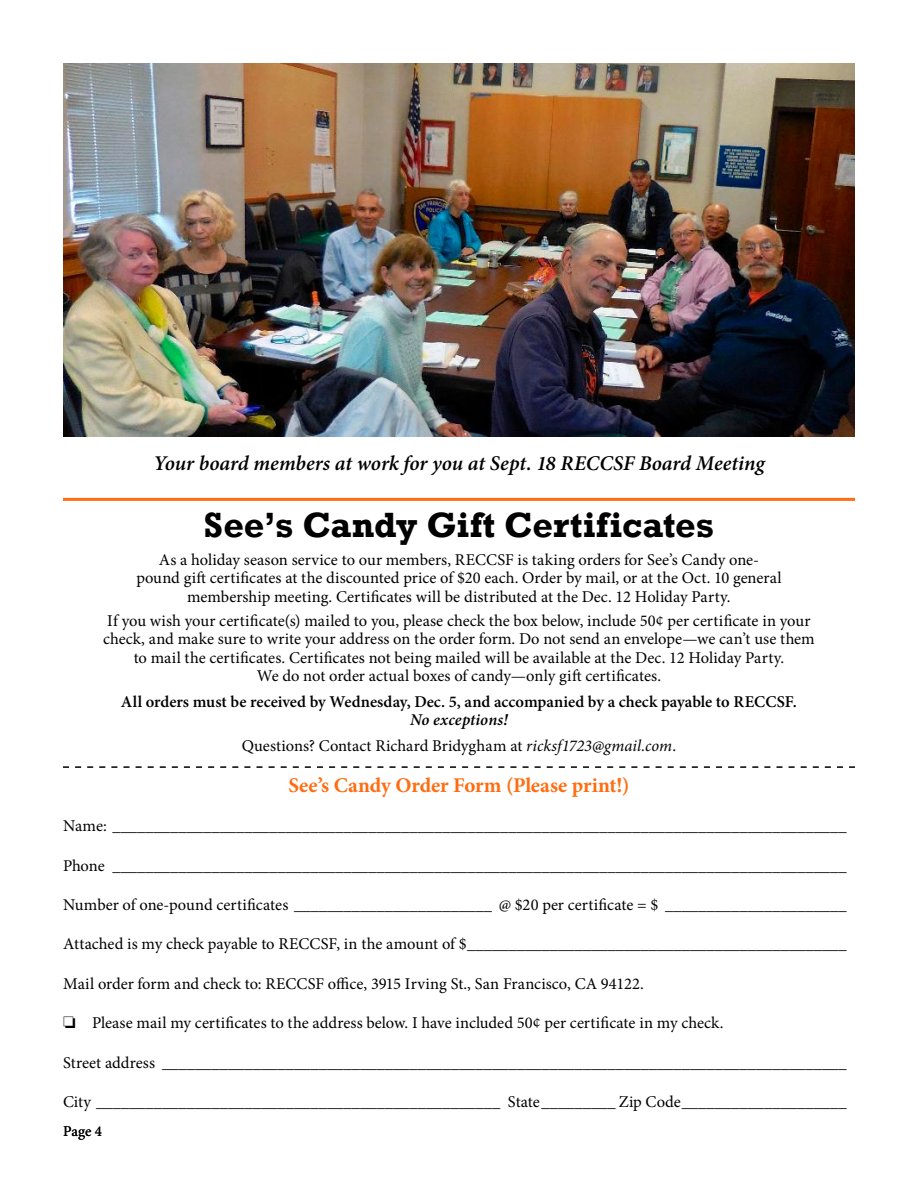
<style>
.page{position:relative;width:918px;height:1188px;background:#fff}
.page>*{position:absolute;margin:0;border:0;box-sizing:border-box;transform-origin:0 0}
.t1{font:700 36px "Rockwell";color:#000}
._11pt_demi_ital_subh{font:italic 600 21px "Minion Pro";color:#000}
._14_pt_centered{font:700 21px "Minion Pro";letter-spacing:-.005em;color:#ff6c11}
.Body_no_indent__spac{font:16.5px "Minion Pro";color:#000}
.Body_Centered{font:16.5px/18.5px "Minion Pro";color:#000;text-align:center}
.Body_Centered-2{font:600 16.5px "Minion Pro";color:#000}
.Body_Centered-3{font:italic 600 16.5px "Minion Pro";letter-spacing:.005em;color:#000}
.t2{font:15px "Minion Pro";color:#000}
.s1{font-style:italic}
</style>
<div class="page">
<img style="left:63px;top:63px;width:792px;height:373px">
<hr style="left:63px;top:498px;width:792px;height:3px;background:#ff6c11">
<svg style="left:63px;top:766px;width:792px;height:2px"></svg>
<p class="_11pt_demi_ital_subh" style="left:153px;top:448px;width:613px">Your board members at work for you at Sept. 18 RECCSF Board Meeting</p>
<p class="t1" style="left:204px;top:503px;width:512px">See’s Candy Gift Certificates</p>
<p class="Body_Centered" style="left:136px;top:550px;width:647px">As a holiday season service to our members, RECCSF is taking orders for See’s Candy one&shy;pound gift certificates at the discounted price of $20 each. Order by mail, or at the Oct. 10 general membership meeting. Certificates will be distributed at the Dec. 12 Holiday Party.</p>
<p class="Body_Centered" style="left:103px;top:611px;width:713px">If you wish your certificate(s) mailed to you, please check the box below, include 50¢ per certificate in your check, and make sure to write your address on the order form. Do not send an envelope—we can’t use them to mail the certificates. Certificates not being mailed will be available at the Dec. 12 Holiday Party.</p>
<p class="Body_Centered" style="left:257px;top:667px;width:406px">We do not order actual boxes of candy—only gift certificates.</p>
<p class="Body_Centered-2" style="left:121px;top:690px;width:678px">All orders must be received by Wednesday, Dec. 5, and accompanied by a check payable to RECCSF.</p>
<p class="Body_Centered-3" style="left:410px;top:709px;width:99px">No exceptions!</p>
<p class="Body_Centered" style="left:242px;top:737px;width:436px">Questions? Contact Richard Bridygham at <span class="s1">ricksf1723@gmail.com</span>.</p>
<p class="_14_pt_centered" style="left:289px;top:770px;width:342px">See’s Candy Order Form (Please print!)</p>
<p class="Body_no_indent__spac" style="left:63px;top:815px;width:785px">Name: _________________________________________________________________________________________</p>
<p class="Body_no_indent__spac" style="left:63px;top:854px;width:785px">Phone _________________________________________________________________________________________</p>
<p class="Body_no_indent__spac" style="left:63px;top:894px;width:785px">Number of one-pound certificates ________________________ @ $20 per certificate = $ ______________________</p>
<p class="Body_no_indent__spac" style="left:63px;top:933px;width:785px">Attached is my check payable to RECCSF, in the amount of $______________________________________________</p>
<p class="Body_no_indent__spac" style="left:63px;top:973px;width:582px">Mail order form and check to: RECCSF office, 3915 Irving St., San Francisco, CA 94122.</p>
<p class="Body_no_indent__spac" style="left:63px;top:1012px;width:662px">❏ Please mail my certificates to the address below. I have included 50¢ per certificate in my check.</p>
<p class="Body_no_indent__spac" style="left:63px;top:1051px;width:785px">Street address ___________________________________________________________________________________</p>
<p class="Body_no_indent__spac" style="left:63px;top:1091px;width:785px">City _________________________________________________ State_________ Zip Code____________________</p>
<p class="t2" style="left:63px;top:1121px;width:41px">Page 4</p>
</div>
